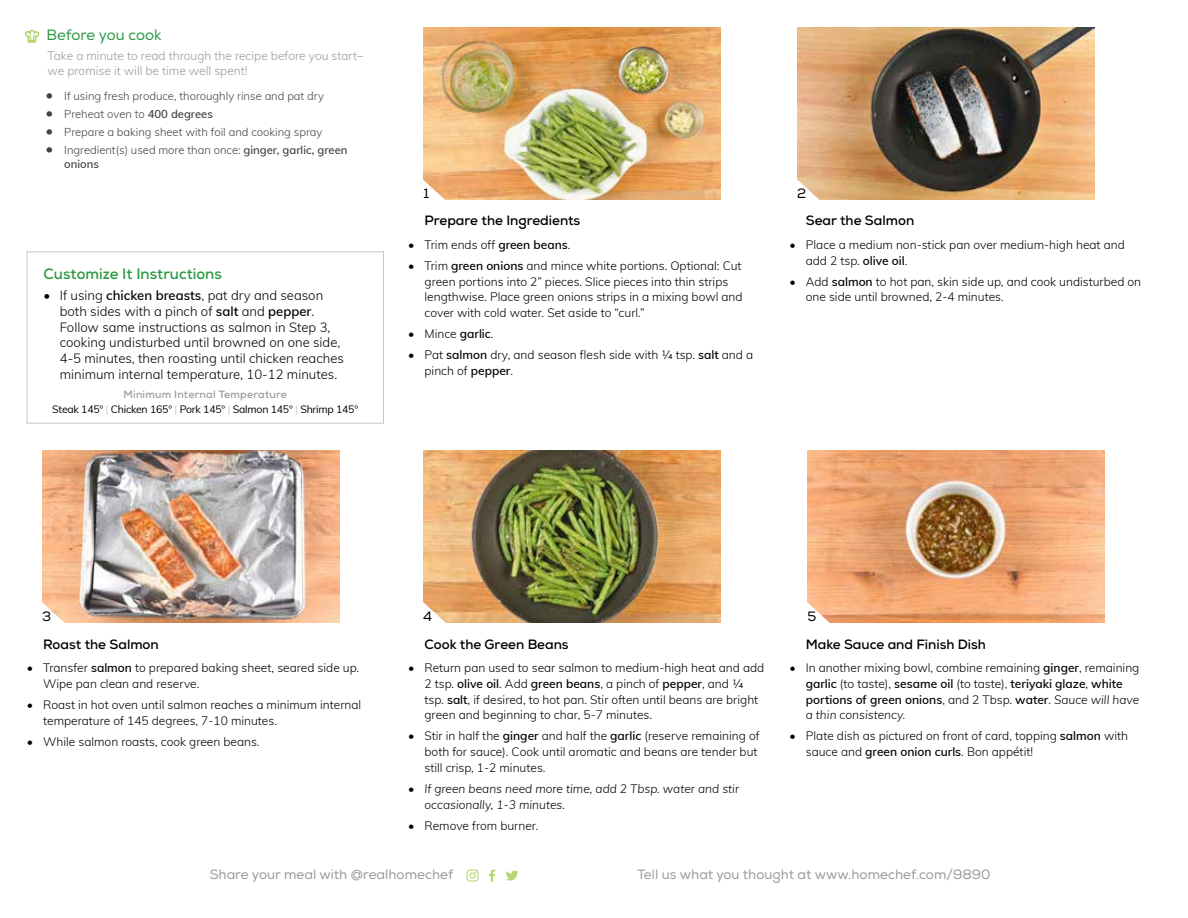
<style>
.page{position:relative;width:1188px;height:918px;background:#fff}
.page>*{position:absolute;margin:0;border:0;box-sizing:border-box;transform-origin:0 0}
.t1{font:700 15px "Nexa";color:#2c9942}
.t2{font:15px "Nexa";letter-spacing:-.005em;color:#2c9942}
.t3{font:700 13.5px "Nexa";color:#000}
.t4{font:13.5px "Nexa";color:#9a9a9a}
.t5{font:13.5px "Nexa";color:#000}
.t6{font:300 13.2px/15.8px "Muli";color:#000}
.t7{font:300 12px/15.8px "Muli";color:#000}
.t8{font:300 12px/15px "Muli";color:#9a9a9a}
.t9{font:italic 300 12px/15.8px "Muli";color:#000}
.t10{font:300 11.25px/13.5px "Muli";color:#414241}
.t11{font:10.5px "Muli";letter-spacing:-.02em;color:#000}
.t12{font:700 10.5px "Nexa";letter-spacing:.02em;color:#9a9a9a}
.s1{font-size:15px}
.s2{font-weight:600}
.s3{color:#c7c6c5}
.s4{font-style:normal}
.s5{font-style:italic}
</style>
<div class="page">
<div style="left:27px;top:251px;width:357px;height:173px;border:1px solid #c7c6c5"></div>
<svg style="left:25px;top:30px;width:14px;height:12px"></svg>
<svg style="left:489px;top:870px;width:6px;height:12px"></svg>
<svg style="left:466px;top:870px;width:13px;height:12px"></svg>
<svg style="left:506px;top:871px;width:12px;height:10px"></svg>
<img style="left:42px;top:450px;width:297px;height:173px">
<img style="left:423px;top:450px;width:297px;height:173px">
<img style="left:423px;top:27px;width:297px;height:173px">
<img style="left:808px;top:450px;width:297px;height:173px">
<img style="left:797px;top:27px;width:297px;height:173px">
<svg style="left:423px;top:178px;width:24px;height:22px"></svg>
<svg style="left:797px;top:178px;width:24px;height:22px"></svg>
<svg style="left:42px;top:601px;width:24px;height:22px"></svg>
<svg style="left:423px;top:601px;width:24px;height:22px"></svg>
<svg style="left:807px;top:601px;width:24px;height:22px"></svg>
<p class="t2" style="left:46px;top:26px;width:117px">Before you cook</p>
<p class="t8" style="left:48px;top:47px;width:317px">Take a minute to read through the recipe before you start– we promise it will be time well spent!</p>
<p class="t10" style="left:45px;top:89px;width:280px"><span class="s1">•</span> If using fresh produce, thoroughly rinse and pat dry</p>
<p class="t10" style="left:45px;top:107px;width:169px"><span class="s1">•</span> Preheat oven to <span class="s2">400 degrees</span></p>
<p class="t10" style="left:45px;top:125px;width:278px"><span class="s1">•</span> Prepare a baking sheet with foil and cooking spray</p>
<p class="t10" style="left:64px;top:143px;width:285px;text-indent:-19px"><span class="s1">•</span> Ingredient(s) used more than once: <span class="s2">ginger, garlic, green onions</span></p>
<p class="t1" style="left:44px;top:264px;width:180px">Customize It Instructions</p>
<p class="t6" style="left:60px;top:287px;width:286px;text-indent:-16px">• If using <span class="s2">chicken breasts</span>, pat dry and season both sides with a pinch of <span class="s2">salt</span> and <span class="s2">pepper</span>.<br>Follow same instructions as salmon in Step 3, cooking undisturbed until browned on one side, 4-5 minutes, then roasting until chicken reaches minimum internal temperature, 10-12 minutes.</p>
<p class="t12" style="left:124px;top:387px;width:165px">Minimum Internal Temperature</p>
<p class="t11" style="left:52px;top:401px;width:308px">Steak 145° <span class="s3">|</span> Chicken 165° <span class="s3">|</span> Pork 145° <span class="s3">|</span> Salmon 145° <span class="s3">|</span> Shrimp 145°</p>
<p class="t5" style="left:423px;top:185px;width:7px">1</p>
<p class="t3" style="left:425px;top:212px;width:157px">Prepare the Ingredients</p>
<p class="t7" style="left:408px;top:236px;width:164px">• Trim ends off <span class="s2">green beans</span>.</p>
<p class="t7" style="left:425px;top:257px;width:320px;text-indent:-16px">• Trim <span class="s2">green onions</span> and mince white portions. Optional: Cut green portions into 2” pieces. Slice pieces into thin strips lengthwise. Place green onions strips in a mixing bowl and cover with cold water. Set aside to “curl.”</p>
<p class="t7" style="left:408px;top:326px;width:87px">• Mince <span class="s2">garlic</span>.</p>
<p class="t7" style="left:425px;top:347px;width:330px;text-indent:-16px">• Pat <span class="s2">salmon</span> dry, and season flesh side with ¼ tsp. <span class="s2">salt</span> and a pinch of <span class="s2">pepper</span>.</p>
<p class="t5" style="left:797px;top:185px;width:11px">2</p>
<p class="t3" style="left:806px;top:212px;width:110px">Sear the Salmon</p>
<p class="t7" style="left:806px;top:236px;width:321px;text-indent:-16px">• Place a medium non-stick pan over medium-high heat and add 2 tsp. <span class="s2">olive oil</span>.</p>
<p class="t7" style="left:806px;top:273px;width:337px;text-indent:-16px">• Add <span class="s2">salmon</span> to hot pan, skin side up, and cook undisturbed on one side until browned, 2-4 minutes.</p>
<p class="t5" style="left:42px;top:608px;width:11px">3</p>
<p class="t5" style="left:423px;top:608px;width:10px">4</p>
<p class="t5" style="left:808px;top:608px;width:10px">5</p>
<p class="t3" style="left:43px;top:636px;width:117px">Roast the Salmon</p>
<p class="t7" style="left:43px;top:659px;width:318px;text-indent:-16px">• Transfer <span class="s2">salmon</span> to prepared baking sheet, seared side up.<br>Wipe pan clean and reserve.</p>
<p class="t7" style="left:43px;top:696px;width:320px;text-indent:-16px">• Roast in hot oven until salmon reaches a minimum internal temperature of 145 degrees, 7-10 minutes.</p>
<p class="t7" style="left:27px;top:733px;width:234px">• While salmon roasts, cook green beans.</p>
<p class="t3" style="left:424px;top:635px;width:146px">Cook the Green Beans</p>
<p class="t7" style="left:424px;top:659px;width:341px;text-indent:-16px">• Return pan used to sear salmon to medium-high heat and add 2 tsp. <span class="s2">olive oil</span>. Add <span class="s2">green beans</span>, a pinch of <span class="s2">pepper</span>, and ¼ tsp. <span class="s2">salt</span>, if desired, to hot pan. Stir often until beans are bright green and beginning to char, 5-7 minutes.</p>
<p class="t7" style="left:424px;top:728px;width:337px;text-indent:-16px">• Stir in half the <span class="s2">ginger</span> and half the <span class="s2">garlic</span> (reserve remaining of both for sauce). Cook until aromatic and beans are tender but still crisp, 1-2 minutes.</p>
<p class="t9" style="left:424px;top:780px;width:316px;text-indent:-16px"><span class="s4">•</span> If green beans need more time, add 2 Tbsp. water and stir occasionally, 1-3 minutes.</p>
<p class="t7" style="left:408px;top:817px;width:132px">• Remove from burner.</p>
<p class="t3" style="left:806px;top:635px;width:182px">Make Sauce and Finish Dish</p>
<p class="t7" style="left:806px;top:659px;width:335px;text-indent:-16px">• In another mixing bowl, combine remaining <span class="s2">ginger</span>, remaining <span class="s2">garlic</span> (to taste), <span class="s2">sesame oil</span> (to taste), <span class="s2">teriyaki glaze</span>, <span class="s2">white portions of green onions</span>, and 2 Tbsp. <span class="s2">water</span>. <span class="s5">Sauce will have a thin consistency.</span></p>
<p class="t7" style="left:806px;top:728px;width:324px;text-indent:-16px">• Plate dish as pictured on front of card, topping <span class="s2">salmon</span> with sauce and <span class="s2">green onion curls</span>. Bon appétit!</p>
<p class="t4" style="left:210px;top:867px;width:245px">Share your meal with @realhomechef</p>
<p class="t4" style="left:638px;top:867px;width:354px">Tell us what you thought at www.homechef.com/9890</p>
</div>
